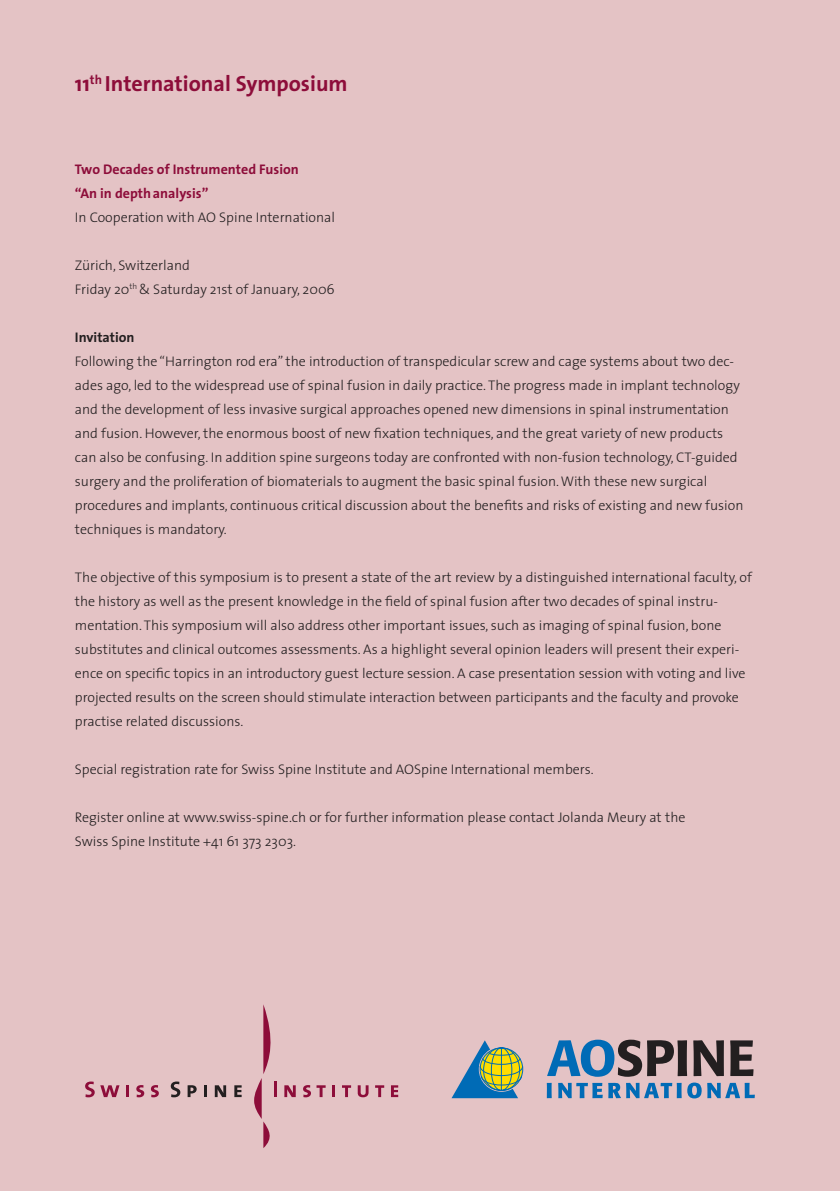
<style>
.page{position:relative;width:840px;height:1191px;background:#fff}
.page>*{position:absolute;margin:0;border:0;box-sizing:border-box;transform-origin:0 0}
.t1{font:700 22px "The Sans";color:#8d0d3a}
.t2{font:300 14px/24px "The Sans";color:#231f20}
.t3{font:700 14px/24px "The Sans";color:#8d0d3a}
.t4{font:700 14px "The Sans";color:#231f20}
</style>
<div class="page">
<div style="left:0;top:0;width:839px;height:1191px;background:#e4c3c5"></div>
<svg style="left:547px;top:1039px;width:206px;height:37px"></svg>
<svg style="left:546px;top:1082px;width:208px;height:16px"></svg>
<svg style="left:451px;top:1040px;width:72px;height:58px"></svg>
<svg style="left:254px;top:1004px;width:17px;height:144px"></svg>
<svg style="left:85px;top:1081px;width:34px;height:16px"></svg>
<svg style="left:126px;top:1085px;width:3px;height:12px"></svg>
<svg style="left:136px;top:1085px;width:8px;height:12px"></svg>
<svg style="left:151px;top:1085px;width:8px;height:12px"></svg>
<svg style="left:171px;top:1081px;width:9px;height:16px"></svg>
<svg style="left:187px;top:1085px;width:9px;height:12px"></svg>
<svg style="left:204px;top:1085px;width:2px;height:12px"></svg>
<svg style="left:215px;top:1085px;width:11px;height:12px"></svg>
<svg style="left:234px;top:1085px;width:7px;height:12px"></svg>
<hr style="left:273px;top:1081px;width:3px;height:16px;background:#8d0d3a">
<svg style="left:284px;top:1085px;width:11px;height:12px"></svg>
<svg style="left:303px;top:1085px;width:22px;height:12px"></svg>
<svg style="left:332px;top:1085px;width:3px;height:12px"></svg>
<svg style="left:342px;top:1085px;width:9px;height:12px"></svg>
<svg style="left:357px;top:1085px;width:11px;height:12px"></svg>
<svg style="left:375px;top:1085px;width:9px;height:12px"></svg>
<svg style="left:391px;top:1085px;width:7px;height:12px"></svg>
<h1 class="t1" style="left:75px;top:65px;width:274px">11<sup>th</sup> International Symposium</h1>
<p class="t3" style="left:75px;top:156px;width:225px">Two Decades of Instrumented Fusion “An in depthanalysis”</p>
<p class="t2" style="left:75px;top:204px;width:261px">In Cooperation with AO Spine International</p>
<p class="t2" style="left:75px;top:252px;width:261px">Zürich, Switzerland<br>Friday 20<sup>th</sup> &amp; Saturday 21st of January, 2006</p>
<p class="t4" style="left:75px;top:325px;width:61px">Invitation</p>
<p class="t2" style="left:75px;top:348px;width:669px">Following the “Harrington rod era” the introduction of transpedicular screw and cage systems about two dec&shy;ades ago, led to the widespread use of spinal fusion in daily practice. The progress made in implant technology and the development of less invasive surgical approaches opened new dimensions in spinal instrumentation and fusion. However, the enormous boost of new fixation techniques, and the great variety of new products can also be confusing. In addition spine surgeons today are confronted with non-fusion technology, CT-guided surgery and the proliferation of biomaterials to augment the basic spinal fusion. With these new surgical procedures and implants, continuous critical discussion about the benefits and risks of existing and new fusion techniques is mandatory.</p>
<p class="t2" style="left:75px;top:564px;width:678px">The objective of this symposium is to present a state of the art review by a distinguished international faculty, of the history as well as the present knowledge in the field of spinal fusion after two decades of spinal instru&shy;mentation. This symposium will also address other important issues, such as imaging of spinal fusion, bone substitutes and clinical outcomes assessments. As a highlight several opinion leaders will present their experi&shy;ence on specific topics in an introductory guest lecture session. A case presentation session with voting and live projected results on the screen should stimulate interaction between participants and the faculty and provoke practise related discussions.</p>
<p class="t2" style="left:75px;top:756px;width:520px">Special registration rate for Swiss Spine Institute and AOSpine International members.</p>
<p class="t2" style="left:75px;top:804px;width:611px">Register online at www.swiss-spine.ch or for further information please contact Jolanda Meury at the<br>Swiss Spine Institute +41 61 373 2303.</p>
</div>
